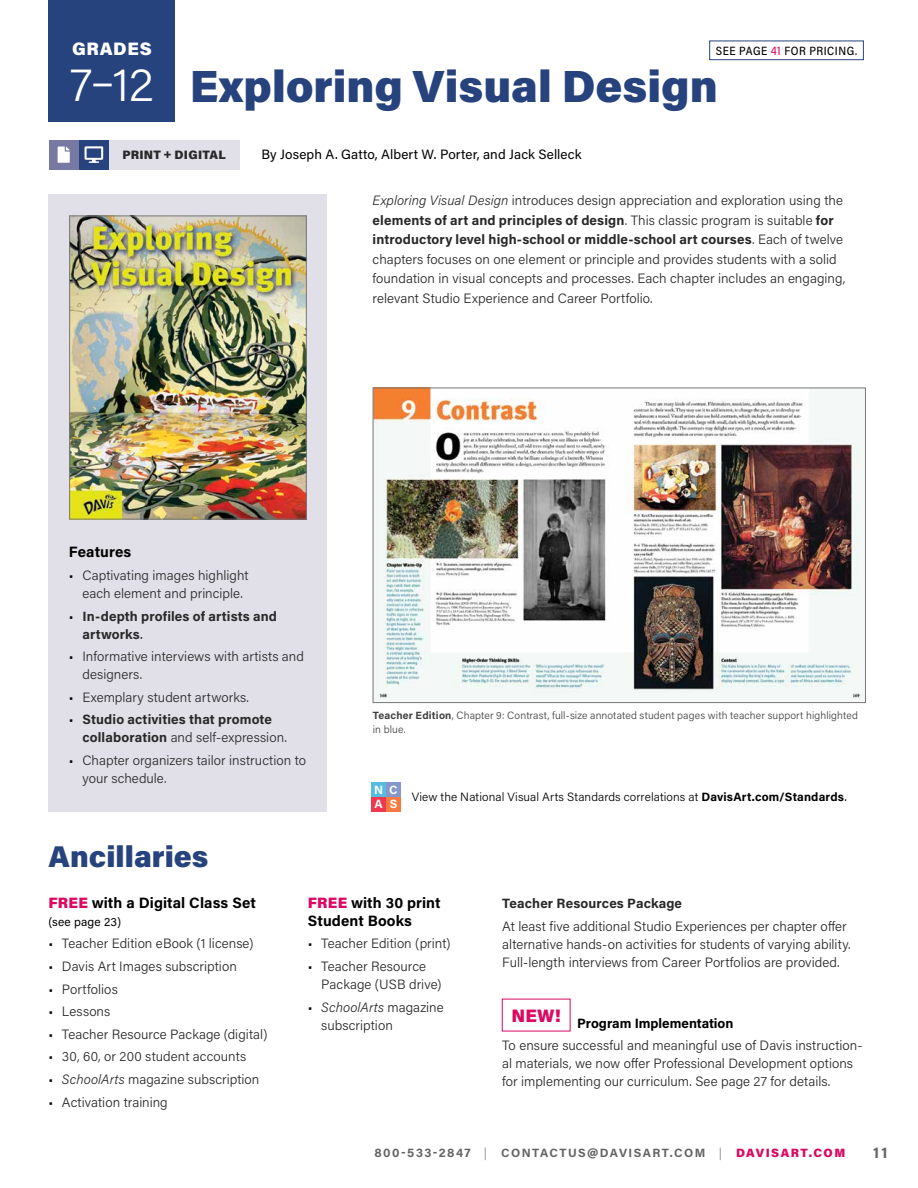
<style>
.page{position:relative;width:918px;height:1188px;background:#fff}
.page>*{position:absolute;margin:0;border:0;box-sizing:border-box;transform-origin:0 0}
.t1{font:900 45px "Acumin Pro";color:#27437e}
.t2{font:300 45px "Acumin Pro";color:#fff}
.t3{font:900 30px "Acumin Pro";color:#27437e}
.t4{font:900 18px "Acumin Pro";letter-spacing:.035em;color:#fff}
.t5{font:900 18px "Acumin Pro";color:#db0962}
.t6{font:700 15px/18px "Acumin Pro";letter-spacing:.005em;color:#000}
.t7{font:700 15px "Acumin Pro";color:#636466}
.t8{font:300 13.5px/18px "Acumin Pro";letter-spacing:.005em;color:#292829}
.t9{font:700 13.5px/18px "Acumin Pro";letter-spacing:.01em;color:#292829}
.t10{font:13.5px "Acumin Pro";letter-spacing:.01em;color:#000}
.t11{font:700 13.5px "Acumin Pro";color:#000}
.t12{font:900 12.15px "Acumin Pro";letter-spacing:.02em;color:#292829}
.t13{font:300 12px "Acumin Pro";letter-spacing:.01em;color:#000}
.t14{font:700 12px "Acumin Pro";letter-spacing:.12em;color:#636466}
.t15{font:500 12px "Acumin Pro Semi Cond";letter-spacing:.045em;color:#000;scale:.95 1}
.t16{font:12px "Acumin Pro";letter-spacing:.015em;color:#000}
.t17{font:700 12px/14.5px "Acumin Pro";color:#fff}
.t18{font:300 10.5px/13.5px "Acumin Pro";letter-spacing:.015em;color:#414042}
.s1{color:#db0962}
.s2{font-style:italic}
.s3{font-weight:700}
.s4{color:#000}
.s5{font-weight:300;color:#000}
.s6{font-weight:400}
.s7{font-weight:300}
.s8{font-weight:900;color:#db0962}
.s9{font-weight:200}
</style>
<div class="page">
<div style="left:49px;top:140px;width:190px;height:29px;background:#e1e0e9"></div>
<div style="left:49px;top:140px;width:30px;height:30px;background:#7779a3"></div>
<div style="left:79px;top:140px;width:30px;height:30px;background:#27437e"></div>
<svg style="left:58px;top:146px;width:12px;height:17px"></svg>
<svg style="left:85px;top:146px;width:18px;height:17px"></svg>
<div style="left:49px;top:0;width:126px;height:122px;background:#27437e"></div>
<div style="left:709px;top:41px;width:155px;height:19px;border:1px solid #27437e"></div>
<div style="left:49px;top:194px;width:278px;height:618px;background:#e1e0e9"></div>
<img style="left:71px;top:218px;width:234px;height:299px">
<div style="left:69px;top:216px;width:238px;height:303px;border:1px solid #77787b"></div>
<img style="left:375px;top:390px;width:489px;height:311px">
<div style="left:373px;top:388px;width:493px;height:315px;border:1px solid #77787b"></div>
<div style="left:371px;top:782px;width:15px;height:15px;background:#56bce0"></div>
<div style="left:386px;top:782px;width:15px;height:15px;background:#8496cc"></div>
<div style="left:371px;top:797px;width:15px;height:15px;background:#ef3850"></div>
<div style="left:386px;top:797px;width:15px;height:15px;background:#f47a41"></div>
<h3 class="t4" style="left:72px;top:36px;width:81px">GRADES</h3>
<h1 class="t2" style="left:70px;top:55px;width:85px">7–12</h1>
<p class="t15" style="left:716px;top:42px;width:150px">SEE PAGE <span class="s1">41</span> FOR PRICING.</p>
<h1 class="t1" style="left:190px;top:54px;width:530px">Exploring Visual Design</h1>
<p class="t12" style="left:122px;top:146px;width:105px">PRINT + DIGITAL</p>
<p class="t10" style="left:261px;top:145px;width:322px">By Joseph A. Gatto, Albert W. Porter, and Jack Selleck</p>
<p class="t8" style="left:373px;top:190px;width:474px;line-height:19.5px"><span class="s2">Exploring Visual Design</span> introduces design appreciation and exploration using the <span class="s3">elements of art and principles of design</span>. This classic program is suitable <span class="s3">for introductory level high-school or middle-school art courses</span>. Each of twelve chapters focuses on one element or principle and provides students with a solid foundation in visual concepts and processes. Each chapter includes an engaging, relevant Studio Experience and Career Portfolio.</p>
<p class="t6" style="left:69px;top:542px;width:64px">Features</p>
<p class="t8" style="left:69px;top:566px;width:181px;text-align:center"><span class="s4">•</span> Captivating images highlight each element and principle.</p>
<p class="t9" style="left:82px;top:606px;width:196px;text-indent:-14px"><span class="s5">•</span> In-depth profiles of artists and artworks<span class="s6">.</span></p>
<p class="t8" style="left:82px;top:647px;width:223px;text-indent:-14px"><span class="s4">•</span> Informative interviews with artists and designers.</p>
<p class="t8" style="left:69px;top:687px;width:182px"><span class="s4">•</span> Exemplary student artworks.</p>
<p class="t9" style="left:82px;top:710px;width:206px;text-indent:-14px"><span class="s5">•</span> Studio activities that promote collaboration <span class="s7">and self-expression.</span></p>
<p class="t8" style="left:82px;top:751px;width:225px;text-indent:-14px"><span class="s4">•</span> Chapter organizers tailor instruction to your schedule.</p>
<h2 class="t3" style="left:48px;top:836px;width:162px">Ancillaries</h2>
<p class="t18" style="left:373px;top:708px;width:487px"><span class="s3">Teacher Edition</span>, Chapter 9: Contrast, full-size annotated student pages with teacher support highlighted in blue.</p>
<p class="t17" style="left:374px;top:782px;width:25px">N C<br>A S</p>
<p class="t13" style="left:412px;top:789px;width:437px">View the National Visual Arts Standards correlations at <span class="s3">DavisArt.com/Standards</span><span class="s6">.</span></p>
<p class="t6" style="left:48px;top:893px;width:209px"><span class="s8">FREE</span> with a Digital Class Set</p>
<p class="t16" style="left:48px;top:913px;width:74px">(see page 23)</p>
<p class="t8" style="left:48px;top:934px;width:206px"><span class="s4">•</span> Teacher Edition eBook (1 license)</p>
<p class="t8" style="left:48px;top:957px;width:190px"><span class="s4">•</span> Davis Art Images subscription</p>
<p class="t8" style="left:48px;top:979px;width:71px"><span class="s4">•</span> Portfolios</p>
<p class="t8" style="left:48px;top:1002px;width:63px"><span class="s4">•</span> Lessons</p>
<p class="t8" style="left:48px;top:1025px;width:221px"><span class="s4">•</span> Teacher Resource Package (digital)</p>
<p class="t8" style="left:48px;top:1047px;width:199px"><span class="s4">•</span> 30, 60, or 200 student accounts</p>
<p class="t8" style="left:48px;top:1070px;width:212px"><span class="s4">•</span> <span class="s2">SchoolArts</span> magazine subscription</p>
<p class="t8" style="left:48px;top:1092px;width:121px"><span class="s4">•</span> Activation training</p>
<p class="t6" style="left:308px;top:893px;width:134px"><span class="s8">FREE</span> with 30 print<br>Student Books</p>
<p class="t8" style="left:308px;top:934px;width:144px"><span class="s4">•</span> Teacher Edition (print)</p>
<p class="t8" style="left:321px;top:957px;width:122px;text-indent:-14px"><span class="s4">•</span> Teacher Resource<br>Package (USB drive)</p>
<p class="t8" style="left:321px;top:997px;width:124px;text-indent:-14px"><span class="s4">•</span> <span class="s2">SchoolArts</span> magazine subscription</p>
<p class="t9" style="left:502px;top:894px;width:181px">Teacher Resources Package</p>
<p class="t8" style="left:502px;top:917px;width:350px">At least five additional Studio Experiences per chapter offer alternative hands-on activities for students of varying ability.<br>Full-length interviews from Career Portfolios are provided.</p>
<h3 class="t5" style="left:512px;top:1003px;width:51px">NEW!</h3>
<p class="t11" style="left:577px;top:1013px;width:158px">Program Implementation</p>
<p class="t8" style="left:502px;top:1036px;width:362px">To ensure successful and meaningful use of Davis instruction&shy;al materials, we now offer Professional Development options for implementing our curriculum. See page 27 for details.</p>
<p class="t14" style="left:374px;top:1145px;width:472px">800-533-2847 <span class="s9">|</span> CONTACTUS@DAVISART.COM <span class="s9">|</span> <span class="s8">DAVISART.COM</span></p>
<p class="t7" style="left:873px;top:1142px;width:16px">11</p>
</div>
